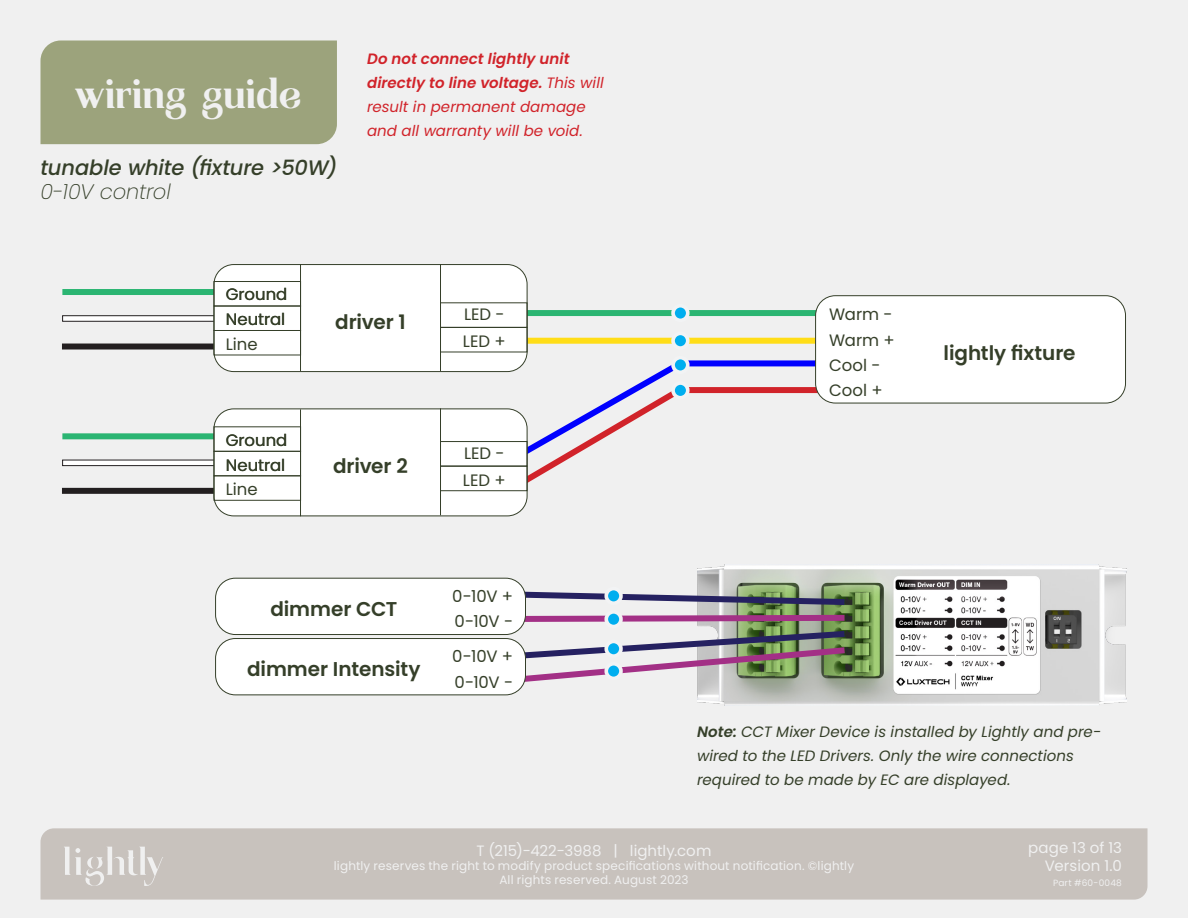
<style>
.page{position:relative;width:1188px;height:918px;background:#f0f0f0}
.page>*{position:absolute;margin:0;border:0;box-sizing:border-box;transform-origin:0 0}
.t1{font:37.95px "Agne";color:#f0f0f0}
.t2{font:italic 500 21px "Poppins";letter-spacing:-.01em;color:#353f29}
.t3{font:italic 200 21px "Poppins";letter-spacing:-.005em;color:#353f29}
.t4{font:600 19.95px "Poppins";letter-spacing:-.005em;color:#353f29}
.t5{font:16.5px "Poppins";color:#353f29}
.t6{font:italic 15px/24px "Poppins";letter-spacing:.005em;color:#353f29}
.t7{font:italic 15px/24px "Poppins";letter-spacing:.005em;color:#d1232a}
.t8{font:15px/18px "Poppins";letter-spacing:.005em;color:#f0f0f0;text-align:right}
.t9{font:12px/14.4px "Poppins";letter-spacing:.015em;color:#f0f0f0;text-align:center}
.t10{font:9px "Poppins";letter-spacing:.02em;color:#f0f0f0}
.s1{font-weight:600}
</style>
<div class="page">
<div style="left:40px;top:41px;width:297px;height:103px;background:#9ca37c"></div>
<img style="left:697px;top:564px;width:429px;height:142px">
<div style="left:62px;top:433px;width:153px;height:6px;background:#2bb572"></div>
<div style="left:62px;top:460px;width:153px;height:6px;background:#fff"></div>
<div style="left:62px;top:488px;width:153px;height:6px;background:#231f20"></div>
<div style="left:62px;top:289px;width:153px;height:6px;background:#2bb572"></div>
<svg style="left:62px;top:316px;width:153px;height:6px"></svg>
<div style="left:62px;top:344px;width:153px;height:6px;background:#231f20"></div>
<div style="left:62px;top:460px;width:153px;height:6px;border:1px solid #231f20"></div>
<svg style="left:511px;top:587px;width:340px;height:106px"></svg>
<div style="left:606px;top:589px;width:15px;height:14px;background:#00aeef;border-radius:50%"></div>
<div style="left:604px;top:587px;width:19px;height:18px;border:4px solid #f2f3f4;border-radius:50%"></div>
<div style="left:606px;top:612px;width:15px;height:15px;background:#00aeef;border-radius:50%"></div>
<div style="left:604px;top:610px;width:19px;height:18px;border:4px solid #f2f3f4;border-radius:50%"></div>
<div style="left:606px;top:641px;width:15px;height:15px;background:#00aeef;border-radius:50%"></div>
<div style="left:604px;top:640px;width:19px;height:18px;border:4px solid #f2f3f4;border-radius:50%"></div>
<div style="left:606px;top:664px;width:15px;height:14px;background:#00aeef;border-radius:50%"></div>
<div style="left:604px;top:662px;width:19px;height:18px;border:4px solid #f2f3f4;border-radius:50%"></div>
<div style="left:214px;top:409px;width:313px;height:107px;background:#fff;border-radius:20px"></div>
<div style="left:213px;top:408px;width:315px;height:108px;border:1px solid #353f29;border-radius:20px"></div>
<div style="left:214px;top:265px;width:313px;height:107px;background:#fff;border-radius:20px"></div>
<div style="left:213px;top:264px;width:315px;height:108px;border:1px solid #353f29;border-radius:20px"></div>
<div style="left:816px;top:296px;width:310px;height:107px;background:#fff;border-radius:20px"></div>
<div style="left:815px;top:295px;width:311px;height:109px;border:1px solid #353f29;border-radius:20px"></div>
<div style="left:216px;top:578px;width:310px;height:57px;background:#fff;border-radius:20px"></div>
<div style="left:215px;top:578px;width:311px;height:57px;border:1px solid #353f29;border-radius:20px"></div>
<div style="left:216px;top:639px;width:310px;height:56px;background:#fff;border-radius:20px"></div>
<div style="left:215px;top:638px;width:311px;height:57px;border:1px solid #353f29;border-radius:20px"></div>
<svg style="left:213px;top:281px;width:89px;height:75px"></svg>
<svg style="left:440px;top:302px;width:390px;height:190px"></svg>
<svg style="left:213px;top:426px;width:89px;height:75px"></svg>
<hr style="left:300px;top:264px;width:1px;height:107px;background:#353f29">
<hr style="left:440px;top:264px;width:1px;height:107px;background:#353f29">
<hr style="left:440px;top:408px;width:1px;height:107px;background:#353f29">
<hr style="left:300px;top:409px;width:1px;height:107px;background:#353f29">
<div style="left:40px;top:828px;width:1108px;height:72px;background:#c8c2bd"></div>
<svg style="left:64px;top:847px;width:100px;height:39px"></svg>
<p class="t1" style="left:75px;top:65px;width:228px">wiring guide</p>
<p class="t2" style="left:40px;top:156px;width:299px">tunable white (fixture &gt;50W)</p>
<p class="t3" style="left:40px;top:180px;width:132px">0-10V control</p>
<p class="t7" style="left:367px;top:47px;width:238px"><span class="s1">Do not connect lightly unit directly to line voltage.</span> This will result in permanent damage and all warranty will be void.</p>
<p class="t5" style="left:226px;top:285px;width:63px">Ground</p>
<p class="t5" style="left:226px;top:310px;width:61px">Neutral</p>
<p class="t5" style="left:226px;top:335px;width:33px">Line</p>
<p class="t5" style="left:226px;top:430px;width:63px">Ground</p>
<p class="t5" style="left:226px;top:455px;width:61px">Neutral</p>
<p class="t5" style="left:226px;top:480px;width:33px">Line</p>
<p class="t4" style="left:335px;top:310px;width:72px">driver 1</p>
<p class="t4" style="left:333px;top:455px;width:76px">driver 2</p>
<p class="t5" style="left:464px;top:305px;width:42px">LED -</p>
<p class="t5" style="left:463px;top:332px;width:44px">LED +</p>
<p class="t5" style="left:464px;top:443px;width:42px">LED -</p>
<p class="t5" style="left:463px;top:470px;width:44px">LED +</p>
<p class="t4" style="left:270px;top:597px;width:129px">dimmer CCT</p>
<p class="t4" style="left:247px;top:657px;width:175px">dimmer Intensity</p>
<p class="t5" style="left:452px;top:587px;width:63px">0-10V +</p>
<p class="t5" style="left:454px;top:612px;width:60px">0-10V -</p>
<p class="t5" style="left:452px;top:647px;width:63px">0-10V +</p>
<p class="t5" style="left:454px;top:672px;width:60px">0-10V -</p>
<p class="t5" style="left:829px;top:305px;width:65px">Warm -</p>
<p class="t5" style="left:829px;top:331px;width:67px">Warm +</p>
<p class="t5" style="left:829px;top:356px;width:53px">Cool -</p>
<p class="t5" style="left:829px;top:381px;width:55px">Cool +</p>
<p class="t4" style="left:944px;top:341px;width:134px">lightly fixture</p>
<p class="t6" style="left:697px;top:720px;width:406px"><span class="s1">Note:</span> CCT Mixer Device is installed by Lightly and pre&shy;wired to the LED Drivers. Only the wire connections required to be made by EC are displayed.</p>
<p class="t8" style="left:477px;top:841px;width:236px">T (215)-422-3988 | lightly.com</p>
<p class="t9" style="left:334px;top:859px;width:522px">lightly reserves the right to modify product specifications without notification. ©lightly<br>All rights reserved. August 2023</p>
<p class="t8" style="left:1028px;top:839px;width:95px">page 13 of 13<br>Version 1.0</p>
<p class="t10" style="left:1053px;top:878px;width:70px">Part #60-0048</p>
</div>
